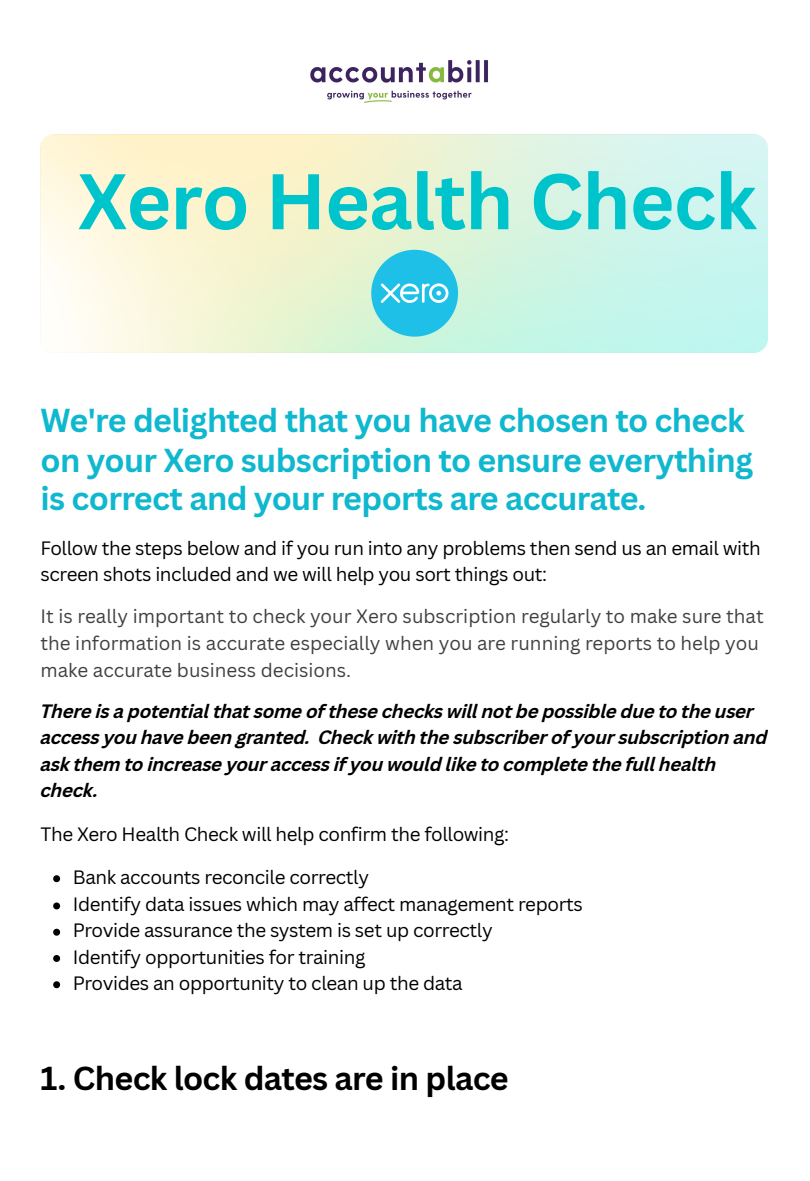
<style>
.page{position:relative;width:810px;height:1181px;background:#fff}
.page>*{position:absolute;margin:0;border:0;box-sizing:border-box;transform-origin:0 0}
.t1{font:700 76.95px "Canva Sans";letter-spacing:-.015em;color:#00c4cc}
.t2{font:700 32.25px/38.8px "Canva Sans";letter-spacing:-.02em;color:#0fb8ce}
.t3{font:700 32.25px "Canva Sans";letter-spacing:-.02em;color:#000}
.t4{font:18.9px/26.2px "Canva Sans";letter-spacing:-.02em;color:#000}
.t5{font:italic 700 18.9px/26.2px "Canva Sans";letter-spacing:-.02em;color:#000}
.t6{font:18.9px/26.7px "Canva Sans";color:#3f4041}
</style>
<div class="page">
<img style="left:310px;top:60px;width:178px;height:43px">
<img style="left:41px;top:134px;width:726px;height:218px">
<div style="left:371px;top:250px;width:87px;height:86px;background:#1fc0e7;border-radius:50%"></div>
<svg style="left:381px;top:283px;width:67px;height:20px"></svg>
<svg style="left:53px;top:875px;width:7px;height:7px"></svg>
<svg style="left:53px;top:902px;width:7px;height:7px"></svg>
<svg style="left:53px;top:928px;width:7px;height:7px"></svg>
<svg style="left:53px;top:955px;width:7px;height:6px"></svg>
<svg style="left:53px;top:981px;width:7px;height:7px"></svg>
<p class="t1" style="left:78px;top:147px;width:680px">Xero Health Check</p>
<h1 class="t2" style="left:41px;top:400px;width:714px">We're delighted that you have chosen to check on your Xero subscription to ensure everything is correct and your reports are accurate.</h1>
<p class="t4" style="left:41px;top:534px;width:722px">Follow the steps below and if you run into any problems then send us an email with screen shots included and we will help you sort things out:</p>
<p class="t6" style="left:41px;top:602px;width:725px">It is really important to check your Xero subscription regularly to make sure that the information is accurate especially when you are running reports to help you make accurate business decisions.</p>
<p class="t5" style="left:41px;top:700px;width:729px">There is a potential that some of these checks will not be possible due to the user access you have been granted. Check with the subscriber of your subscription and ask them to increase your access if you would like to complete the full health check.</p>
<p class="t4" style="left:41px;top:820px;width:470px">The Xero Health Check will help confirm the following:</p>
<p class="t4" style="left:73px;top:863px;width:298px">Bank accounts reconcile correctly</p>
<p class="t4" style="left:73px;top:890px;width:512px">Identify data issues which may affect management reports</p>
<p class="t4" style="left:73px;top:916px;width:421px">Provide assurance the system is set up correctly</p>
<p class="t4" style="left:73px;top:943px;width:294px">Identify opportunities for training</p>
<p class="t4" style="left:73px;top:969px;width:391px">Provides an opportunity to clean up the data</p>
<h1 class="t3" style="left:41px;top:1055px;width:470px">1. Check lock dates are in place</h1>
</div>
